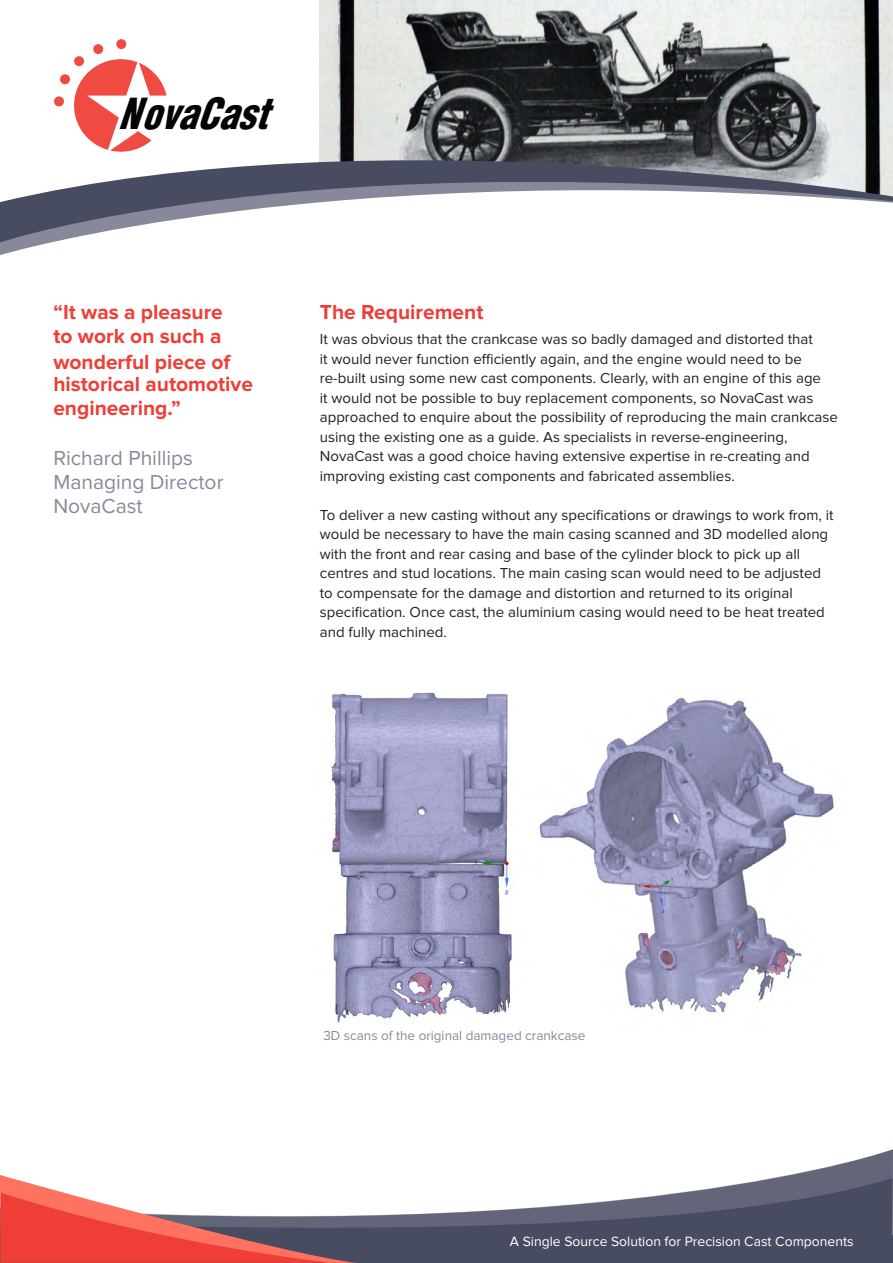
<style>
.page{position:relative;width:893px;height:1263px;background:#fff}
.page>*{position:absolute;margin:0;border:0;box-sizing:border-box;transform-origin:0 0}
.t1{font:italic 900 41.7px "Switzerland Cond";letter-spacing:.01em;color:#040503;scale:.9 1}
.t2{font:700 21px/24.8px "Proxima Nova";color:#ef3e36}
.t3{font:21px/24px "Proxima Nova";color:#87889a}
.t4{font:15px/19.5px "Proxima Nova";color:#231f20}
.t5{font:13.95px "Proxima Nova";color:#fff}
.t6{font:13.5px "Proxima Nova";color:#87889a}
</style>
<div class="page">
<div style="left:0;top:1236px;width:893px;height:27px;background:#474c60"></div>
<div style="left:358px;top:1229px;width:535px;height:7px;background:#474c60"></div>
<svg style="left:358px;top:1149px;width:535px;height:80px"></svg>
<svg style="left:0;top:1175px;width:358px;height:88px"></svg>
<img style="left:320px;top:0;width:573px;height:111px">
<div style="left:74px;top:59px;width:94px;height:93px;background:#ef4b42;border-radius:50%"></div>
<div style="left:116px;top:39px;width:10px;height:10px;background:#ef4b42;border-radius:50%"></div>
<div style="left:54px;top:96px;width:10px;height:10px;background:#ef4b42;border-radius:50%"></div>
<div style="left:60px;top:74px;width:10px;height:10px;background:#ef4b42;border-radius:50%"></div>
<div style="left:74px;top:56px;width:10px;height:10px;background:#ef4b42;border-radius:50%"></div>
<div style="left:93px;top:44px;width:10px;height:10px;background:#ef4b42;border-radius:50%"></div>
<svg style="left:87px;top:60px;width:81px;height:51px"></svg>
<div style="left:152px;top:102px;width:25px;height:33px;background:#fff;border-radius:50%"></div>
<svg style="left:0;top:111px;width:893px;height:131px"></svg>
<img style="left:331px;top:692px;width:181px;height:331px">
<img style="left:537px;top:697px;width:298px;height:316px">
<p class="t1" style="left:118px;top:87px;width:168px">NovaCast</p>
<p class="t2" style="left:53px;top:300px;width:179px">“It was a pleasure to work on such a wonderful piece of</p>
<p class="t2" style="left:53px;top:373px;width:201px;line-height:24px">historical automotive engineering.”</p>
<p class="t3" style="left:53px;top:445px;width:172px">Richard Phillips<br>Managing Director<br>NovaCast</p>
<p class="t2" style="left:320px;top:300px;width:165px">The Requirement</p>
<p class="t4" style="left:320px;top:330px;width:519px">It was obvious that the crankcase was so badly damaged and distorted that<br>it would never function efficiently again, and the engine would need to be re-built using some new cast components. Clearly, with an engine of this age<br>it would not be possible to buy replacement components, so NovaCast was approached to enquire about the possibility of reproducing the main crankcase using the existing one as a guide. As specialists in reverse-engineering, NovaCast was a good choice having extensive expertise in re-creating and improving existing cast components and fabricated assemblies.</p>
<p class="t4" style="left:320px;top:505px;width:515px">To deliver a new casting without any specifications or drawings to work from, it would be necessary to have the main casing scanned and 3D modelled along with the front and rear casing and base of the cylinder block to pick up all centres and stud locations. The main casing scan would need to be adjusted to compensate for the damage and distortion and returned to its original specification. Once cast, the aluminium casing would need to be heat treated and fully machined.</p>
<p class="t6" style="left:323px;top:1027px;width:264px">3D scans of the original damaged crankcase</p>
<p class="t5" style="left:510px;top:1233px;width:345px">A Single Source Solution for Precision Cast Components</p>
</div>
